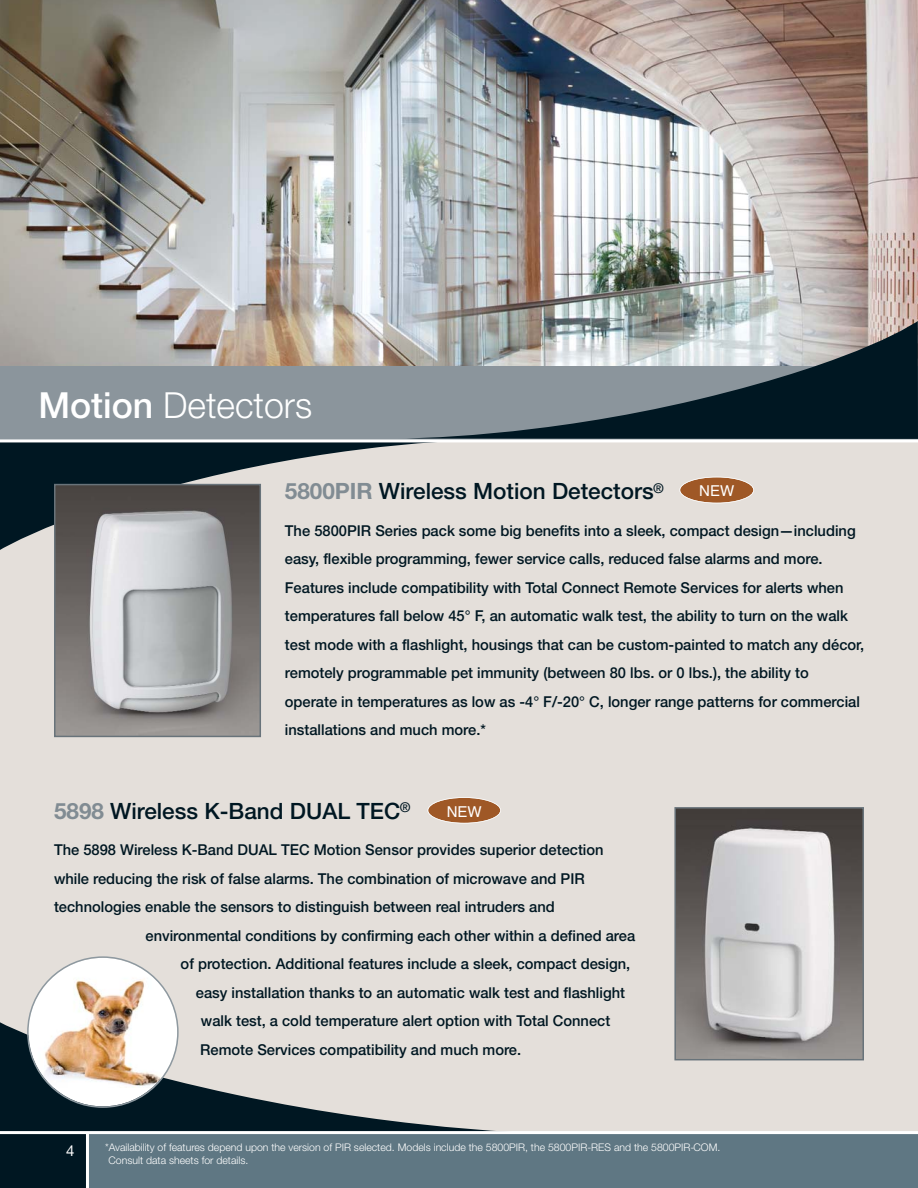
<style>
.page{position:relative;width:918px;height:1188px;background:#fff}
.page>*{position:absolute;margin:0;border:0;box-sizing:border-box;transform-origin:0 0}
.t1{font:300 36px "Helvetica Neue";color:#fff}
.t2{font:500 22.5px "Helvetica Neue";color:#001722}
.t3{font:500 15px/28.5px "Helvetica Neue";color:#001722}
.t4{font:15px "Helvetica";color:#fff}
.t5{font:15px "Helvetica Neue";color:#fff}
.t6{font:300 10.5px/12.6px "Helvetica Neue";color:#fff}
.s1{font-weight:500}
.s2{font-weight:700;color:#818c93}
</style>
<div class="page">
<div style="left:0;top:414px;width:918px;height:719px;background:#e4dfda"></div>
<img style="left:0;top:0;width:918px;height:366px">
<svg style="left:0;top:1022px;width:495px;height:109px"></svg>
<img style="left:27px;top:956px;width:152px;height:152px">
<div style="left:2px;top:1133px;width:916px;height:55px;background:#5f7783"></div>
<div style="left:0;top:1132px;width:88px;height:56px;background:#001722"></div>
<hr style="left:86px;top:1134px;width:3px;height:54px;background:#fff">
<div style="left:680px;top:477px;width:73px;height:26px;background:#9f5826;border-radius:50%"></div>
<div style="left:679px;top:477px;width:75px;height:26px;border:2px solid #fff;border-radius:50%"></div>
<div style="left:428px;top:798px;width:72px;height:25px;background:#9f5826;border-radius:50%"></div>
<div style="left:427px;top:797px;width:74px;height:27px;border:2px solid #fff;border-radius:50%"></div>
<img style="left:677px;top:810px;width:184px;height:247px">
<div style="left:674px;top:807px;width:190px;height:253px;border:2px solid #68737a"></div>
<svg style="left:0;top:442px;width:490px;height:108px"></svg>
<img style="left:57px;top:487px;width:201px;height:247px">
<div style="left:54px;top:484px;width:207px;height:253px;border:2px solid #68737a"></div>
<div style="left:0;top:366px;width:918px;height:76px;background:#8b959c"></div>
<svg style="left:399px;top:321px;width:519px;height:118px"></svg>
<hr style="left:0;top:439px;width:918px;height:3px;background:#fff">
<hr style="left:0;top:1131px;width:918px;height:3px;background:#fff">
<h1 class="t1" style="left:38px;top:383px;width:275px"><span class="s1">Motion</span> Detectors</h1>
<h2 class="t2" style="left:285px;top:478px;width:381px"><span class="s2">5800PIR</span> Wireless Motion Detectors<sup>®</sup></h2>
<p class="t3" style="left:285px;top:516px;width:581px">The 5800PIR Series pack some big benefits into a sleek, compact design—including easy, flexible programming, fewer service calls, reduced false alarms and more.<br>Features include compatibility with Total Connect Remote Services for alerts when temperatures fall below 45° F, an automatic walk test, the ability to turn on the walk test mode with a flashlight, housings that can be custom-painted to match any décor, remotely programmable pet immunity (between 80 lbs. or 0 lbs.), the ability to operate in temperatures as low as -4° F/-20° C, longer range patterns for commercial installations and much more.*</p>
<p class="t4" style="left:699px;top:479px;width:37px">NEW</p>
<h2 class="t2" style="left:54px;top:797px;width:358px"><span class="s2">5898</span> Wireless K-Band DUAL TEC<sup>®</sup></h2>
<p class="t3" style="left:54px;top:836px;width:551px">The 5898 Wireless K-Band DUAL TEC Motion Sensor provides superior detection</p>
<p class="t3" style="left:54px;top:864px;width:532px">while reducing the risk of false alarms. The combination of microwave and PIR</p>
<p class="t3" style="left:54px;top:893px;width:502px">technologies enable the sensors to distinguish between real intruders and</p>
<p class="t3" style="left:146px;top:921px;width:491px">environmental conditions by confirming each other within a defined area</p>
<p class="t3" style="left:181px;top:950px;width:451px">of protection. Additional features include a sleek, compact design,</p>
<p class="t3" style="left:196px;top:978px;width:431px">easy installation thanks to an automatic walk test and flashlight</p>
<p class="t3" style="left:201px;top:1007px;width:411px">walk test, a cold temperature alert option with Total Connect</p>
<p class="t3" style="left:200px;top:1035px;width:323px">Remote Services compatibility and much more.</p>
<p class="t4" style="left:447px;top:800px;width:37px">NEW</p>
<p class="t5" style="left:66px;top:1142px;width:10px">4</p>
<p class="t6" style="left:109px;top:1141px;width:613px;text-indent:-4px">*Availability of features depend upon the version of PIR selected. Models include the 5800PIR, the 5800PIR-RES and the 5800PIR-COM.<br>Consult data sheets for details.</p>
</div>
